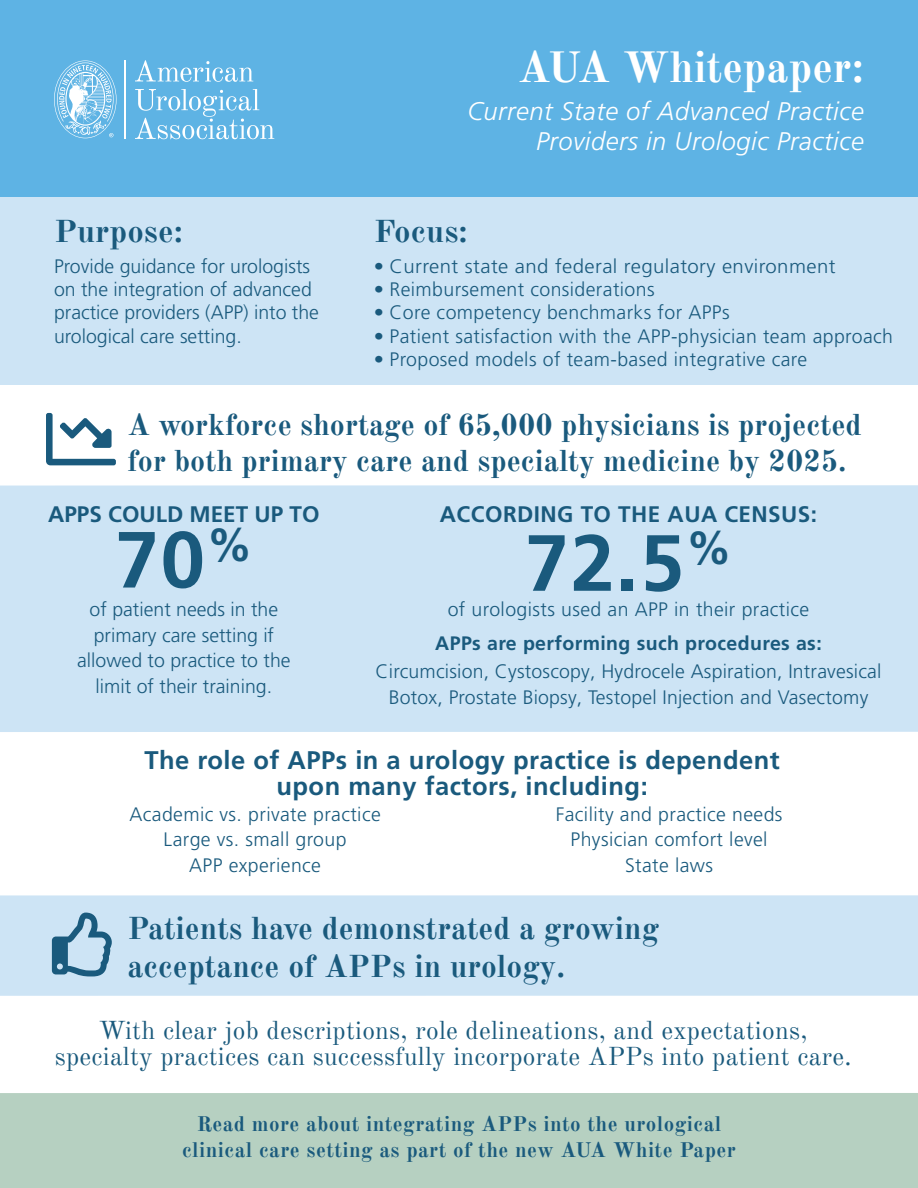
<style>
.page{position:relative;width:918px;height:1188px;background:#fff}
.page>*{position:absolute;margin:0;border:0;box-sizing:border-box;transform-origin:0 0}
.t1{font:700 79.5px "Frutiger LT Pro";color:#1a5a7d}
.t2{font:69.9px "Font Awesome 5 Pro";color:#1a5a7d}
.t3{font:63.9px "Font Awesome 5 Pro";color:#1a5a7d}
.t4{font:700 43.5px "Old Standard TT";color:#fff}
.t5{font:700 31.5px/37.8px "Old Standard TT";color:#1a5a7d}
.t6{font:700 31.5px "Old Standard TT";color:#1a5a7d;scale:1.04 1}
.t7{font:700 30px/36px "Old Standard TT";color:#1a5a7d}
.t8{font:25.5px/25.5px "Old Standard TT";letter-spacing:.01em;color:#1a5a7d;text-align:center}
.t9{font:700 25.5px/25.5px "Frutiger LT Pro";letter-spacing:.02em;color:#1a5a7d;text-align:center}
.t10{font:italic 300 25.5px/30.6px "Frutiger LT Pro";letter-spacing:.02em;color:#fff;text-align:right}
.t11{font:700 22.5px "Frutiger LT Pro";letter-spacing:.02em;color:#1a5a7d}
.t12{font:700 22.5px "Frutiger LT Pro";color:#1a5a7d}
.t13{font:700 21px/25.2px "Old Standard TT";letter-spacing:.02em;color:#1a5a7d;text-align:center}
.t14{font:300 19.5px/25.5px "Frutiger LT Pro";letter-spacing:.02em;color:#1a5a7d;text-align:center}
.t15{font:300 19.5px "Frutiger LT Pro";letter-spacing:.02em;color:#1a5a7d;scale:1.05 1}
.t16{font:300 19.5px/23.4px "Frutiger LT Pro";color:#1a5a7d}
.t17{font:700 19.5px "Frutiger LT Pro";letter-spacing:.02em;color:#1a5a7d}
</style>
<div class="page">
<div style="left:0;top:485px;width:918px;height:247px;background:#cde4f5"></div>
<div style="left:0;top:895px;width:918px;height:101px;background:#cde4f5"></div>
<div style="left:0;top:195px;width:918px;height:189px;background:#cde4f5"></div>
<div style="left:0;top:1093px;width:918px;height:95px;background:#b6d0c1"></div>
<div style="left:0;top:0;width:918px;height:196px;background:#5eb3e4"></div>
<hr style="left:125px;top:61px;width:1px;height:78px;background:#fff">
<svg style="left:54px;top:61px;width:63px;height:77px"></svg>
<svg style="left:135px;top:60px;width:118px;height:22px"></svg>
<svg style="left:135px;top:89px;width:139px;height:50px"></svg>
<p class="t6" style="left:54px;top:207px;width:125px">Purpose:</p>
<p class="t16" style="left:54px;top:254px;width:267px">Provide guidance for urologists on the integration of advanced practice providers (APP) into the urological care setting.</p>
<p class="t4" style="left:518px;top:34px;width:348px">AUA Whitepaper:</p>
<p class="t10" style="left:468px;top:96px;width:398px">Current State of Advanced Practice<br>Providers in Urologic Practice</p>
<p class="t6" style="left:374px;top:207px;width:92px">Focus:</p>
<p class="t15" style="left:374px;top:255px;width:441px">• Current state and federal regulatory environment</p>
<p class="t15" style="left:374px;top:278px;width:269px">• Reimbursement considerations</p>
<p class="t15" style="left:374px;top:301px;width:341px">• Core competency benchmarks for APPs</p>
<p class="t15" style="left:374px;top:325px;width:496px">• Patient satisfaction with the APP-physician team approach</p>
<p class="t15" style="left:374px;top:348px;width:414px">• Proposed models of team-based integrative care</p>
<p class="t2" style="left:46px;top:404px;width:71px">▼●■□■</p>
<p class="t7" style="left:127px;top:405px;width:736px">A workforce shortage of 65,000 physicians is projected for both primary care and specialty medicine by 2025.</p>
<p class="t12" style="left:48px;top:500px;width:273px">APPS COULD MEET UP TO</p>
<p class="t1" style="left:115px;top:513px;width:139px">70<sup>%</sup></p>
<p class="t16" style="left:77px;top:597px;width:215px;line-height:25.5px;text-align:center">of patient needs in the primary care setting if allowed to practice to the limit of their training.</p>
<p class="t11" style="left:440px;top:500px;width:379px">ACCORDING TO THE AUA CENSUS:</p>
<p class="t1" style="left:525px;top:516px;width:209px">72.5<sup>%</sup></p>
<p class="t14" style="left:448px;top:597px;width:363px">of urologists used an APP in their practice</p>
<p class="t17" style="left:435px;top:631px;width:388px">APPs are performing such procedures as:</p>
<p class="t14" style="left:376px;top:659px;width:507px">Circumcision, Cystoscopy, Hydrocele Aspiration, Intravesical<br>Botox, Prostate Biopsy, Testopel Injection and Vasectomy</p>
<p class="t3" style="left:52px;top:912px;width:65px">▼◆▲◆</p>
<p class="t9" style="left:144px;top:748px;width:637px">The role of APPs in a urology practice is dependent upon many factors, including:</p>
<p class="t14" style="left:129px;top:801px;width:253px">Academic vs. private practice</p>
<p class="t14" style="left:164px;top:827px;width:184px">Large vs. small group</p>
<p class="t14" style="left:189px;top:853px;width:133px">APP experience</p>
<p class="t14" style="left:556px;top:801px;width:228px">Facility and practice needs</p>
<p class="t14" style="left:571px;top:827px;width:199px">Physician comfort level</p>
<p class="t14" style="left:625px;top:853px;width:90px">State laws</p>
<p class="t5" style="left:127px;top:907px;width:533px">Patients have demonstrated a growing acceptance of APPs in urology.</p>
<p class="t8" style="left:55px;top:1016px;width:798px">With clear job descriptions, role delineations, and expectations, specialty practices can successfully incorporate APPs into patient care.</p>
<p class="t13" style="left:182px;top:1110px;width:555px">Read more about integrating APPs into the urological clinical care setting as part of the new AUA White Paper</p>
</div>
